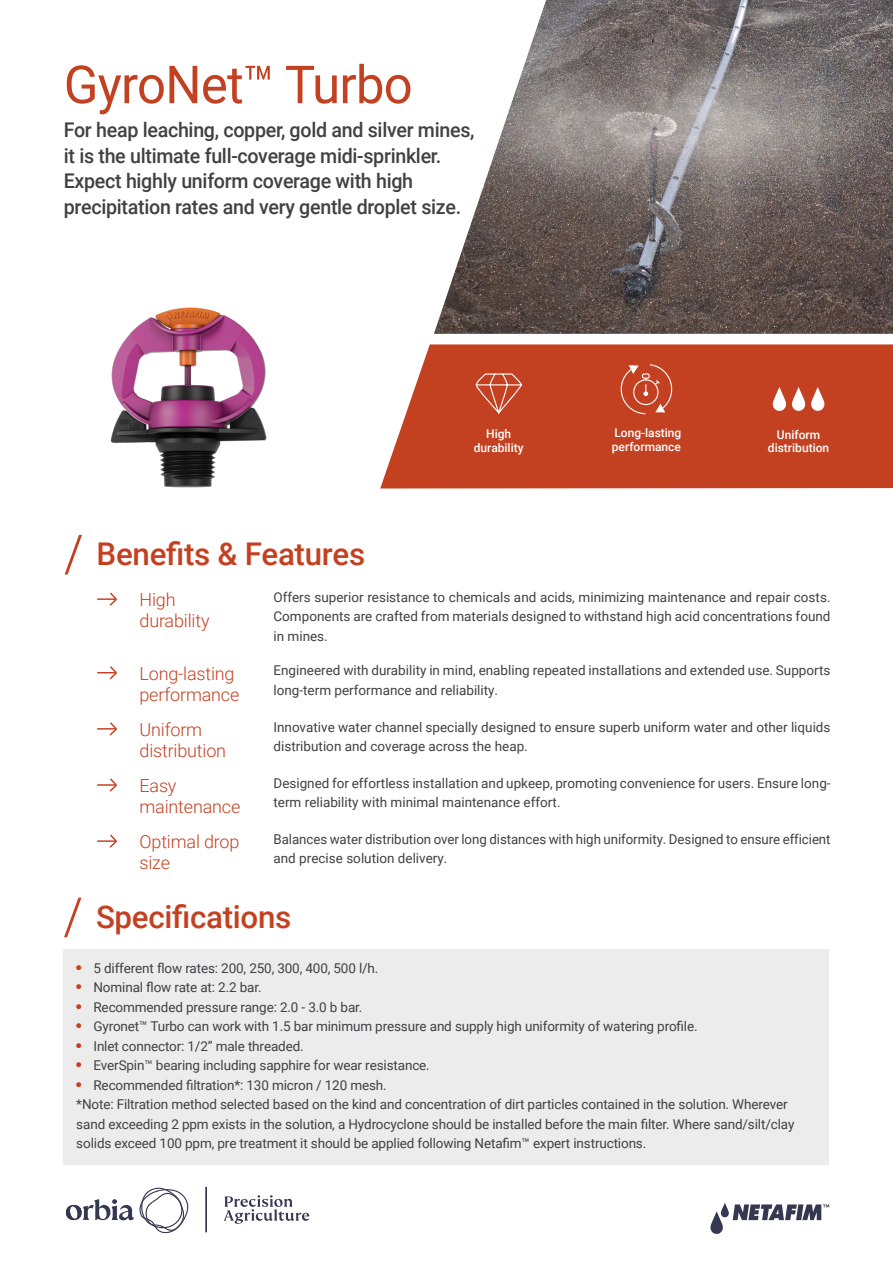
<style>
.page{position:relative;width:893px;height:1263px;background:#fff}
.page>*{position:absolute;margin:0;border:0;box-sizing:border-box;transform-origin:0 0}
.t1{font:52.5px "Roboto";letter-spacing:-.015em;color:#c34121}
.t2{font:500 31.35px "Roboto";letter-spacing:-.01em;color:#c34121}
.t3{font:500 20.25px/25.5px "Roboto";letter-spacing:-.015em;color:#414042}
.t4{font:300 18px/21px "Roboto";letter-spacing:-.01em;color:#c34121}
.t5{font:13.5px/19.5px "Roboto";letter-spacing:-.01em;color:#414042}
.t6{font:500 12px/13.5px "Roboto";color:#fff;text-align:center}
</style>
<div class="page">
<div style="left:380px;top:344px;width:513px;height:144px;background:#c34121"></div>
<svg style="left:710px;top:1203px;width:119px;height:31px"></svg>
<svg style="left:224px;top:1195px;width:85px;height:29px"></svg>
<svg style="left:66px;top:1187px;width:123px;height:46px"></svg>
<hr style="left:205px;top:1187px;width:2px;height:45px;background:#363750">
<img style="left:434px;top:0;width:459px;height:334px">
<svg style="left:97px;top:592px;width:20px;height:14px"></svg>
<svg style="left:97px;top:666px;width:20px;height:14px"></svg>
<svg style="left:97px;top:722px;width:20px;height:14px"></svg>
<svg style="left:97px;top:778px;width:20px;height:14px"></svg>
<svg style="left:97px;top:834px;width:20px;height:14px"></svg>
<svg style="left:771px;top:387px;width:55px;height:26px"></svg>
<div style="left:64px;top:950px;width:765px;height:215px;background:#ececec"></div>
<svg style="left:64px;top:897px;width:18px;height:41px"></svg>
<img style="left:110px;top:307px;width:157px;height:181px">
<svg style="left:617px;top:364px;width:59px;height:51px;background:#ca573b"></svg>
<svg style="left:475px;top:373px;width:47px;height:41px;background:#cb5c41"></svg>
<svg style="left:64px;top:534px;width:18px;height:41px"></svg>
<h1 class="t1" style="left:64px;top:48px;width:350px">GyroNet™ Turbo</h1>
<h3 class="t3" style="left:64px;top:116px;width:412px">For heap leaching, copper, gold and silver mines, it is the ultimate full-coverage midi-sprinkler.<br>Expect highly uniform coverage with high precipitation rates and very gentle droplet size.</h3>
<h2 class="t2" style="left:97px;top:532px;width:270px">Benefits &amp; Features</h2>
<p class="t6" style="left:474px;top:427px;width:51px">High durability</p>
<p class="t6" style="left:612px;top:426px;width:71px;text-align:left">Long-lasting performance</p>
<p class="t6" style="left:768px;top:427px;width:63px">Uniform distribution</p>
<h3 class="t4" style="left:140px;top:588px;width:72px">High durability</h3>
<p class="t5" style="left:273px;top:587px;width:559px;text-align:justify">Offers superior resistance to chemicals and acids, minimizing maintenance and repair costs.<br>Components are crafted from materials designed to withstand high acid concentrations found in mines.</p>
<h3 class="t4" style="left:140px;top:662px;width:101px">Long-lasting performance</h3>
<p class="t5" style="left:273px;top:660px;width:559px">Engineered with durability in mind, enabling repeated installations and extended use. Supports long-term performance and reliability.</p>
<h3 class="t4" style="left:140px;top:718px;width:88px">Uniform distribution</h3>
<p class="t5" style="left:273px;top:716px;width:559px">Innovative water channel specially designed to ensure superb uniform water and other liquids distribution and coverage across the heap.</p>
<h3 class="t4" style="left:140px;top:774px;width:102px">Easy maintenance</h3>
<p class="t5" style="left:273px;top:772px;width:559px">Designed for effortless installation and upkeep, promoting convenience for users. Ensure long&shy;term reliability with minimal maintenance effort.</p>
<h3 class="t4" style="left:140px;top:830px;width:101px">Optimal drop size</h3>
<p class="t5" style="left:273px;top:829px;width:559px">Balances water distribution over long distances with high uniformity. Designed to ensure efficient and precise solution delivery.</p>
<h2 class="t2" style="left:96px;top:895px;width:197px">Specifications</h2>
<p class="t5" style="left:76px;top:958px;width:304px"><sup>●</sup> 5 different flow rates: 200, 250, 300, 400, 500 l/h.</p>
<p class="t5" style="left:76px;top:977px;width:187px"><sup>●</sup> Nominal flow rate at: 2.2 bar.</p>
<p class="t5" style="left:76px;top:997px;width:288px"><sup>●</sup> Recommended pressure range: 2.0 - 3.0 b bar.</p>
<p class="t5" style="left:76px;top:1016px;width:623px"><sup>●</sup> Gyronet™ Turbo can work with 1.5 bar minimum pressure and supply high uniformity of watering profile.</p>
<p class="t5" style="left:76px;top:1036px;width:229px"><sup>●</sup> Inlet connector: 1/2” male threaded.</p>
<p class="t5" style="left:76px;top:1055px;width:355px"><sup>●</sup> EverSpin™ bearing including sapphire for wear resistance.</p>
<p class="t5" style="left:76px;top:1075px;width:720px"><sup>●</sup> Recommended filtration*: 130 micron / 120 mesh.<br>*Note: Filtration method selected based on the kind and concentration of dirt particles contained in the solution. Wherever sand exceeding 2 ppm exists in the solution, a Hydrocyclone should be installed before the main filter. Where sand/silt/clay solids exceed 100 ppm, pre treatment it should be applied following Netafim™ expert instructions.</p>
</div>
